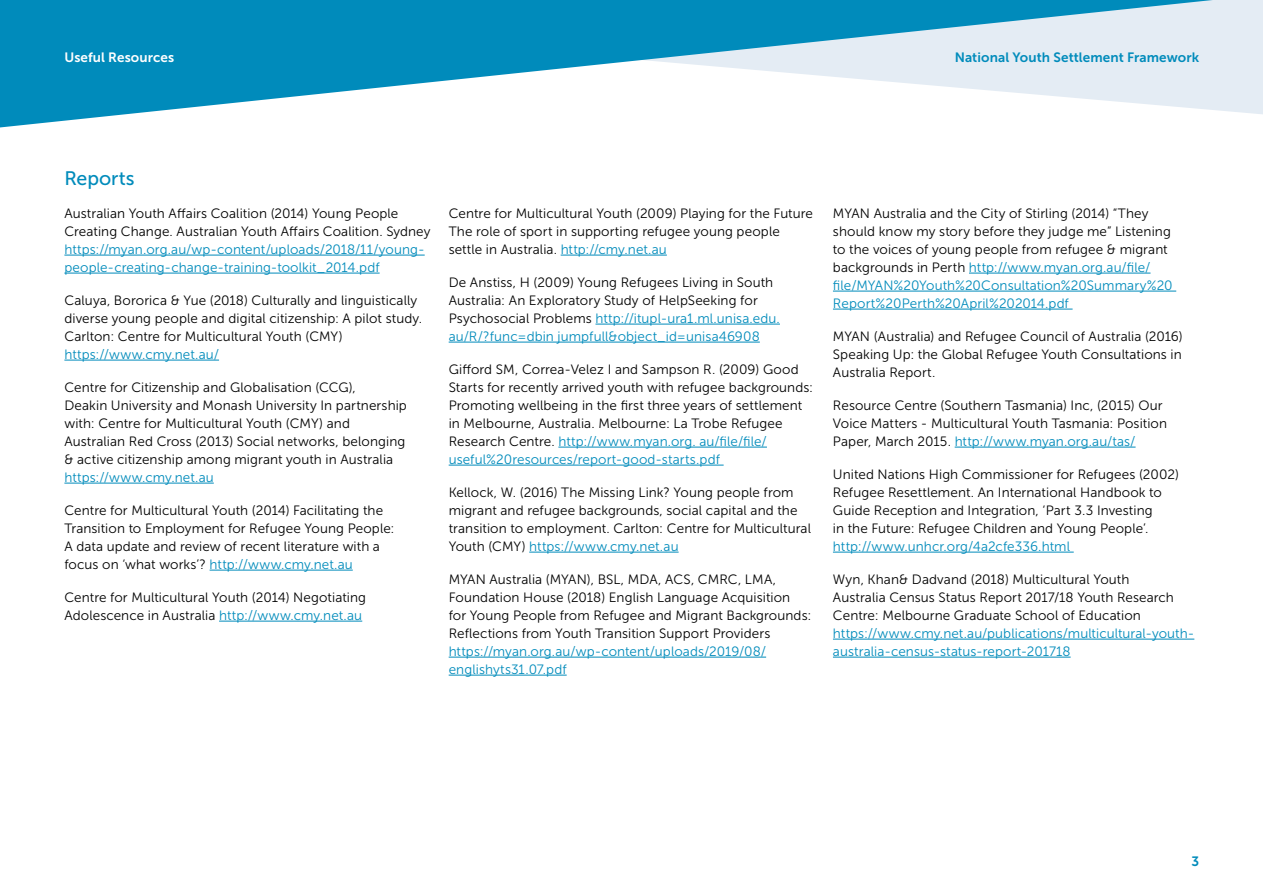
<style>
.page{position:relative;width:1263px;height:893px;background:#fff}
.page>*{position:absolute;margin:0;border:0;box-sizing:border-box;transform-origin:0 0}
.Heading_2{font:19.5px "Museo Sans 500";color:#008bbb}
.Body{font:13.5px/18px "Museo Sans 300";letter-spacing:.005em;color:#000}
.t1{font:13.5px "Museo Sans 700";letter-spacing:.005em;color:#008bbb}
.t2{font:13.5px "Museo Sans 700";letter-spacing:.005em;color:#fff}
.s1{color:#008bbb}
</style>
<div class="page">
<svg style="left:0;top:0;width:1263px;height:128px"></svg>
<hr style="left:64px;top:255px;width:361px;height:1px;background:#008bbb">
<hr style="left:64px;top:273px;width:316px;height:1px;background:#008bbb">
<hr style="left:64px;top:360px;width:155px;height:1px;background:#008bbb">
<hr style="left:64px;top:483px;width:150px;height:1px;background:#008bbb">
<hr style="left:210px;top:570px;width:143px;height:1px;background:#008bbb">
<hr style="left:219px;top:621px;width:143px;height:1px;background:#008bbb">
<hr style="left:561px;top:255px;width:106px;height:1px;background:#008bbb">
<hr style="left:595px;top:324px;width:185px;height:1px;background:#008bbb">
<hr style="left:449px;top:342px;width:311px;height:1px;background:#008bbb">
<hr style="left:558px;top:447px;width:209px;height:1px;background:#008bbb">
<hr style="left:449px;top:465px;width:275px;height:1px;background:#008bbb">
<hr style="left:529px;top:552px;width:150px;height:1px;background:#008bbb">
<hr style="left:449px;top:657px;width:317px;height:1px;background:#008bbb">
<hr style="left:449px;top:675px;width:118px;height:1px;background:#008bbb">
<hr style="left:969px;top:273px;width:181px;height:1px;background:#008bbb">
<hr style="left:833px;top:291px;width:343px;height:1px;background:#008bbb">
<hr style="left:833px;top:309px;width:239px;height:1px;background:#008bbb">
<hr style="left:955px;top:447px;width:180px;height:1px;background:#008bbb">
<hr style="left:833px;top:552px;width:241px;height:1px;background:#008bbb">
<hr style="left:833px;top:639px;width:361px;height:1px;background:#008bbb">
<hr style="left:833px;top:657px;width:238px;height:1px;background:#008bbb">
<p class="t2" style="left:64px;top:50px;width:111px">Useful Resources</p>
<p class="t1" style="left:955px;top:50px;width:246px">National Youth Settlement Framework</p>
<p class="Heading_2" style="left:64px;top:167px;width:72px">Reports</p>
<p class="Body" style="left:64px;top:204px;width:368px">Australian Youth Affairs Coalition (2014) Young People Creating Change. Australian Youth Affairs Coalition. Sydney <span class="s1">https://myan.org.au/wp-content/uploads/2018/11/young&shy;people-creating-change-training-toolkit_2014.pdf</span></p>
<p class="Body" style="left:64px;top:291px;width:359px">Caluya, Bororica &amp; Yue (2018) Culturally and linguistically diverse young people and digital citizenship: A pilot study.<br>Carlton: Centre for Multicultural Youth (CMY) <span class="s1">https://www.cmy.net.au/</span></p>
<p class="Body" style="left:64px;top:378px;width:344px">Centre for Citizenship and Globalisation (CCG),<br>Deakin University and Monash University In partnership with: Centre for Multicultural Youth (CMY) and Australian Red Cross (2013) Social networks, belonging &amp; active citizenship among migrant youth in Australia <span class="s1">https://www.cmy.net.au</span></p>
<p class="Body" style="left:64px;top:501px;width:332px">Centre for Multicultural Youth (2014) Facilitating the Transition to Employment for Refugee Young People:<br>A data update and review of recent literature with a focus on ‘what works’? <span class="s1">http://www.cmy.net.au</span></p>
<p class="Body" style="left:64px;top:588px;width:303px">Centre for Multicultural Youth (2014) Negotiating<br>Adolescence in Australia <span class="s1">http://www.cmy.net.au</span></p>
<p class="Body" style="left:449px;top:204px;width:366px">Centre for Multicultural Youth (2009) Playing for the Future<br>The role of sport in supporting refugee young people settle in Australia. <span class="s1">http://cmy.net.au</span></p>
<p class="Body" style="left:449px;top:273px;width:333px">De Anstiss, H (2009) Young Refugees Living in South Australia: An Exploratory Study of HelpSeeking for Psychosocial Problems <span class="s1">http://itupl-ura1.ml.unisa.edu. au/R/?func=dbin jumpfull&amp;object_id=unisa46908</span></p>
<p class="Body" style="left:449px;top:360px;width:366px">Gifford SM, Correa-Velez I and Sampson R. (2009) Good Starts for recently arrived youth with refugee backgrounds:<br>Promoting wellbeing in the first three years of settlement in Melbourne, Australia. Melbourne: La Trobe Refugee Research Centre. <span class="s1">http://www.myan.org. au/file/file/ useful%20resources/report-good-starts.pdf</span></p>
<p class="Body" style="left:449px;top:483px;width:364px">Kellock, W. (2016) The Missing Link? Young people from migrant and refugee backgrounds, social capital and the transition to employment. Carlton: Centre for Multicultural Youth (CMY) <span class="s1">https://www.cmy.net.au</span></p>
<p class="Body" style="left:449px;top:570px;width:364px">MYAN Australia (MYAN), BSL, MDA, ACS, CMRC, LMA, Foundation House (2018) English Language Acquisition<br>for Young People from Refugee and Migrant Backgrounds:<br>Reflections from Youth Transition Support Providers <span class="s1">https://myan.org.au/wp-content/uploads/2019/08/ englishyts31.07.pdf</span></p>
<p class="Body" style="left:833px;top:204px;width:341px">MYAN Australia and the City of Stirling (2014) “They should know my story before they judge me” Listening to the voices of young people from refugee &amp; migrant backgrounds in Perth <span class="s1">http://www.myan.org.au/file/ file/MYAN%20Youth%20Consultation%20Summary%20<br>Report%20Perth%20April%202014.pdf</span></p>
<p class="Body" style="left:833px;top:327px;width:351px;text-align:justify">MYAN (Australia) and Refugee Council of Australia (2016)<br>Speaking Up: the Global Refugee Youth Consultations in Australia Report.</p>
<p class="Body" style="left:833px;top:396px;width:336px">Resource Centre (Southern Tasmania) Inc, (2015) Our<br>Voice Matters - Multicultural Youth Tasmania: Position<br>Paper, March 2015. <span class="s1">http://www.myan.org.au/tas/</span></p>
<p class="Body" style="left:833px;top:465px;width:347px">United Nations High Commissioner for Refugees (2002)<br>Refugee Resettlement. An International Handbook to Guide Reception and Integration, ‘Part 3.3 Investing<br>in the Future: Refugee Children and Young People’. <span class="s1">http://www.unhcr.org/4a2cfe336.html</span></p>
<p class="Body" style="left:833px;top:570px;width:363px">Wyn, Khan&amp; Dadvand (2018) Multicultural Youth<br>Australia Census Status Report 2017/18 Youth Research Centre: Melbourne Graduate School of Education <span class="s1">https://www.cmy.net.au/publications/multicultural-youth&shy;australia-census-status-report-201718</span></p>
<p class="t1" style="left:1191px;top:854px;width:9px">3</p>
</div>
